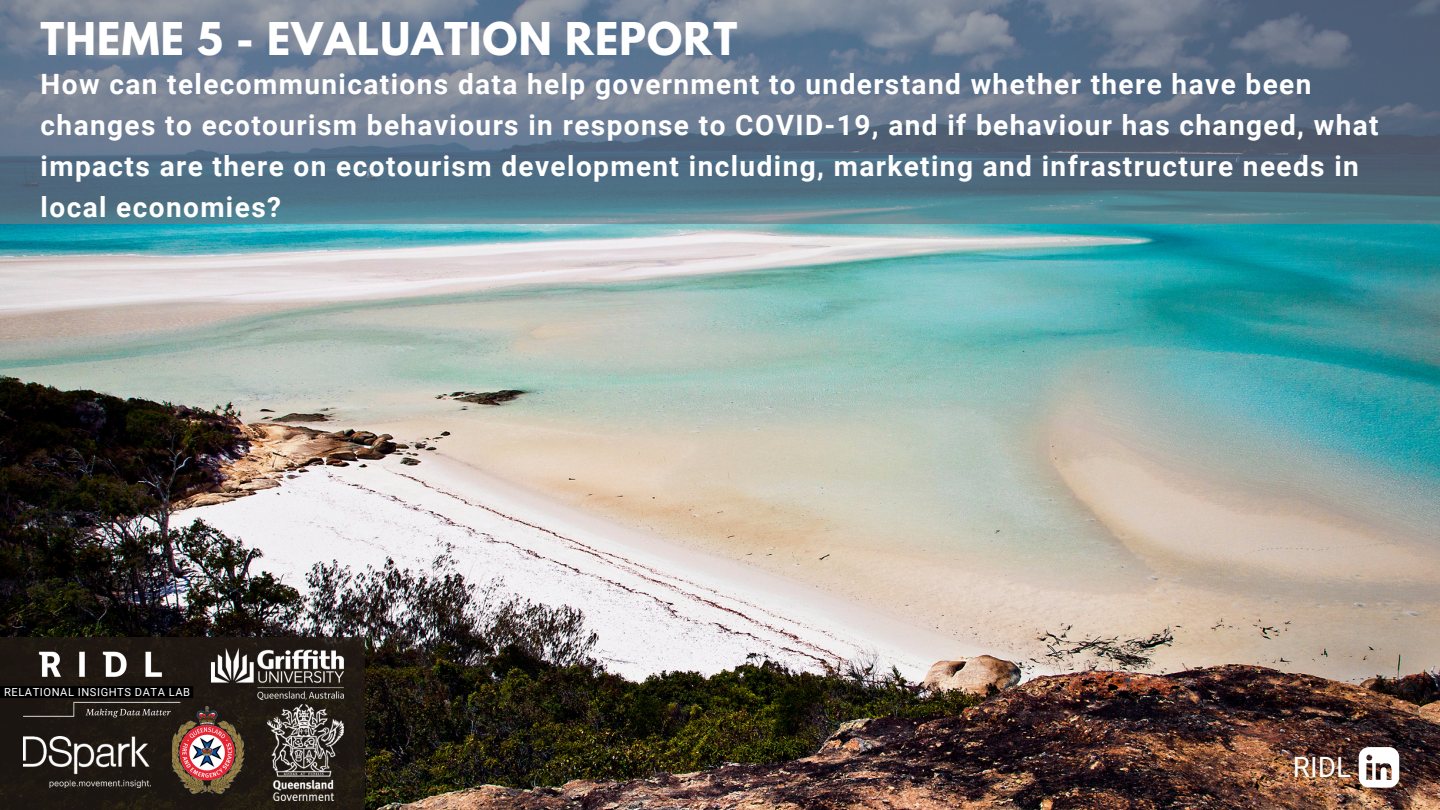
<style>
.page{position:relative;width:1440px;height:810px;background:#fff}
.page>*{position:absolute;margin:0;border:0;box-sizing:border-box;transform-origin:0 0}
.t1{font:700 40px "League Spartan";letter-spacing:.03em;color:#fff}
.t2{font:700 28px/41.2px "Roboto";letter-spacing:.05em;color:#fff}
.t3{font:28px "Roboto";color:#fff}
.t4{font:11.1px "Roboto";letter-spacing:.05em;color:#fff}
</style>
<div class="page">
<img style="left:0;top:224px;width:1440px;height:586px">
<div style="left:0;top:637px;width:364px;height:173px;background:#221a15"></div>
<img style="left:24px;top:637px;width:148px;height:82px">
<div style="left:0;top:686px;width:193px;height:12px;background:#000"></div>
<img style="left:172px;top:700px;width:79px;height:100px">
<img style="left:24px;top:736px;width:126px;height:52px">
<img style="left:212px;top:649px;width:132px;height:51px">
<img style="left:267px;top:704px;width:77px;height:96px">
<svg style="left:0;top:0;width:1440px;height:224px;background:#62778b"></svg>
<svg style="left:1359px;top:747px;width:40px;height:41px"></svg>
<h1 class="t1" style="left:41px;top:19px;width:698px">THEME 5 - EVALUATION REPORT</h1>
<p class="t2" style="left:41px;top:63px;width:1340px">How can telecommunications data help government to understand whether there have been changes to ecotourism behaviours in response to COVID-19, and if behaviour has changed, what impacts are there on ecotourism development including, marketing and infrastructure needs in local economies?</p>
<p class="t4" style="left:4px;top:685px;width:188px">RELATIONAL INSIGHTS DATA LAB</p>
<p class="t3" style="left:1293px;top:751px;width:60px">RIDL</p>
</div>
